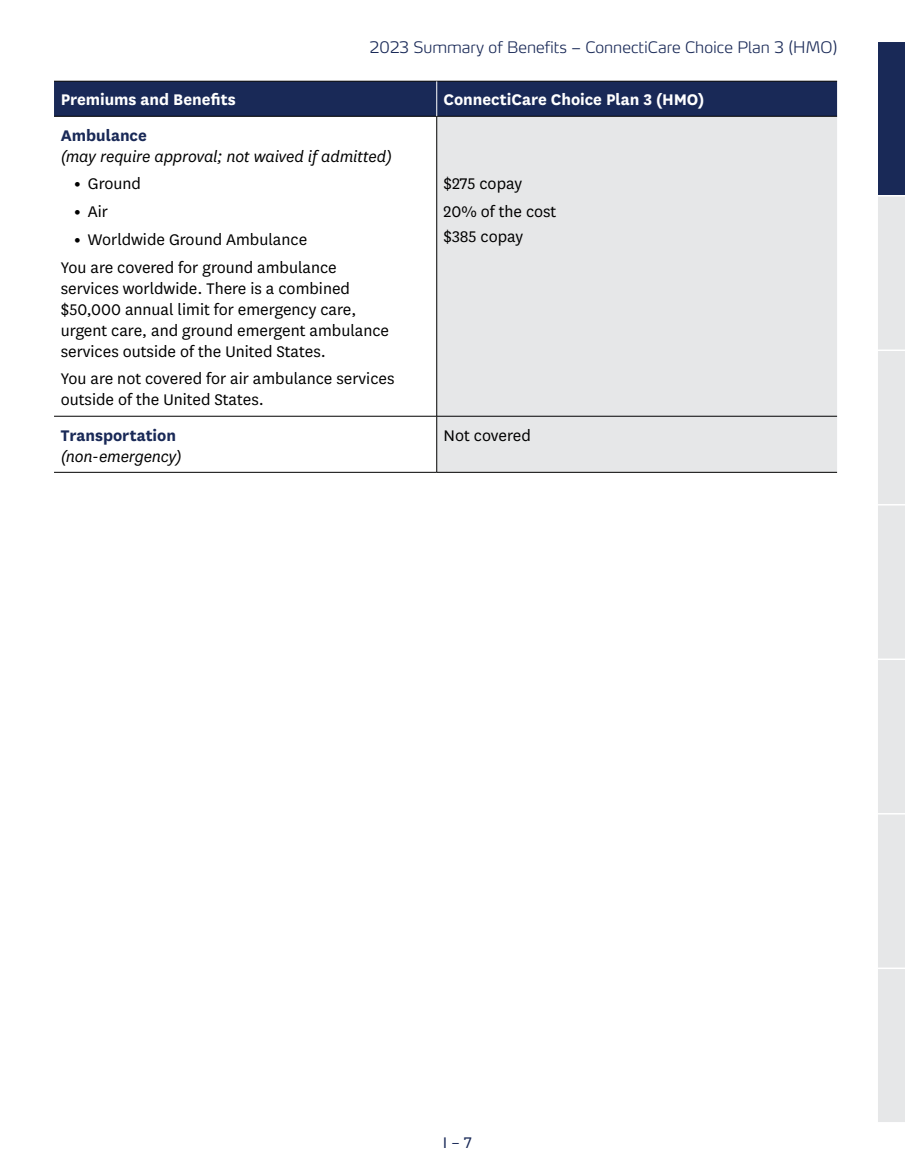
<style>
.page{position:relative;width:905px;height:1175px;background:#fff}
.page>*{position:absolute;margin:0;border:0;box-sizing:border-box;transform-origin:0 0}
.table_body{font:18px/21px "National";color:#000}
.Table_head{font:italic 18px/21px "National";letter-spacing:-.01em;color:#000}
.Table_head_reverse{font:700 18px "National";color:#fff}
.table_body-2{font:italic 18px "National";letter-spacing:-.005em;color:#000}
.Table_head-2{font:700 18px "National";color:#192957}
.t1{font:18px "National";color:#192957}
.t2{font:300 expanded 15.75px "Max Pro";color:#192957}
.s1{font-weight:700;font-style:normal;color:#192957}
.s2{font-weight:800}
</style>
<div class="page">
<div style="left:878px;top:41px;width:26px;height:155px;background:#192957"></div>
<hr style="left:878px;top:40px;width:26px;height:2px;background:#fff">
<div style="left:878px;top:195px;width:26px;height:927px;background:#e6e7e8"></div>
<div style="left:54px;top:82px;width:783px;height:34px;background:#192957"></div>
<div style="left:437px;top:117px;width:400px;height:355px;background:#e6e7e8"></div>
<hr style="left:54px;top:81px;width:382px;height:1px;background:#000">
<hr style="left:436px;top:81px;width:401px;height:1px;background:#000">
<hr style="left:54px;top:116px;width:382px;height:1px;background:#000">
<hr style="left:436px;top:116px;width:401px;height:1px;background:#000">
<hr style="left:436px;top:81px;width:1px;height:35px;background:#fff">
<hr style="left:436px;top:116px;width:1px;height:300px;background:#000">
<hr style="left:54px;top:416px;width:382px;height:1px;background:#000">
<hr style="left:436px;top:416px;width:401px;height:1px;background:#000">
<hr style="left:436px;top:416px;width:1px;height:56px;background:#000">
<hr style="left:54px;top:472px;width:382px;height:1px;background:#000">
<hr style="left:436px;top:472px;width:401px;height:1px;background:#000">
<p class="t2" style="left:369px;top:34px;width:469px">2023 Summary of Benefits – ConnectiCare Choice Plan 3 (HMO)</p>
<p class="Table_head_reverse" style="left:61px;top:87px;width:176px">Premiums and Benefits</p>
<p class="Table_head_reverse" style="left:443px;top:87px;width:262px">ConnectiCare Choice Plan 3 (HMO)</p>
<p class="Table_head" style="left:61px;top:124px;width:333px"><span class="s1">Ambulance<br></span>(may require approval; not waived if admitted)</p>
<p class="table_body" style="left:74px;top:172px;width:68px"><span class="s2">•</span> Ground</p>
<p class="table_body" style="left:74px;top:200px;width:35px"><span class="s2">•</span> Air</p>
<p class="table_body" style="left:74px;top:228px;width:234px"><span class="s2">•</span> Worldwide Ground Ambulance</p>
<p class="table_body" style="left:61px;top:256px;width:330px">You are covered for ground ambulance services worldwide. There is a combined $50,000 annual limit for emergency care, urgent care, and ground emergent ambulance services outside of the United States.</p>
<p class="table_body" style="left:61px;top:367px;width:335px">You are not covered for air ambulance services outside of the United States.</p>
<p class="table_body" style="left:443px;top:172px;width:80px">$275 copay</p>
<p class="table_body" style="left:443px;top:200px;width:114px">20% of the cost</p>
<p class="table_body" style="left:443px;top:225px;width:81px">$385 copay</p>
<p class="Table_head-2" style="left:61px;top:422px;width:117px">Transportation</p>
<p class="table_body-2" style="left:61px;top:445px;width:122px">(non-emergency)</p>
<p class="table_body" style="left:443px;top:424px;width:89px">Not covered</p>
<p class="t1" style="left:443px;top:1130px;width:31px">I – 7</p>
</div>
